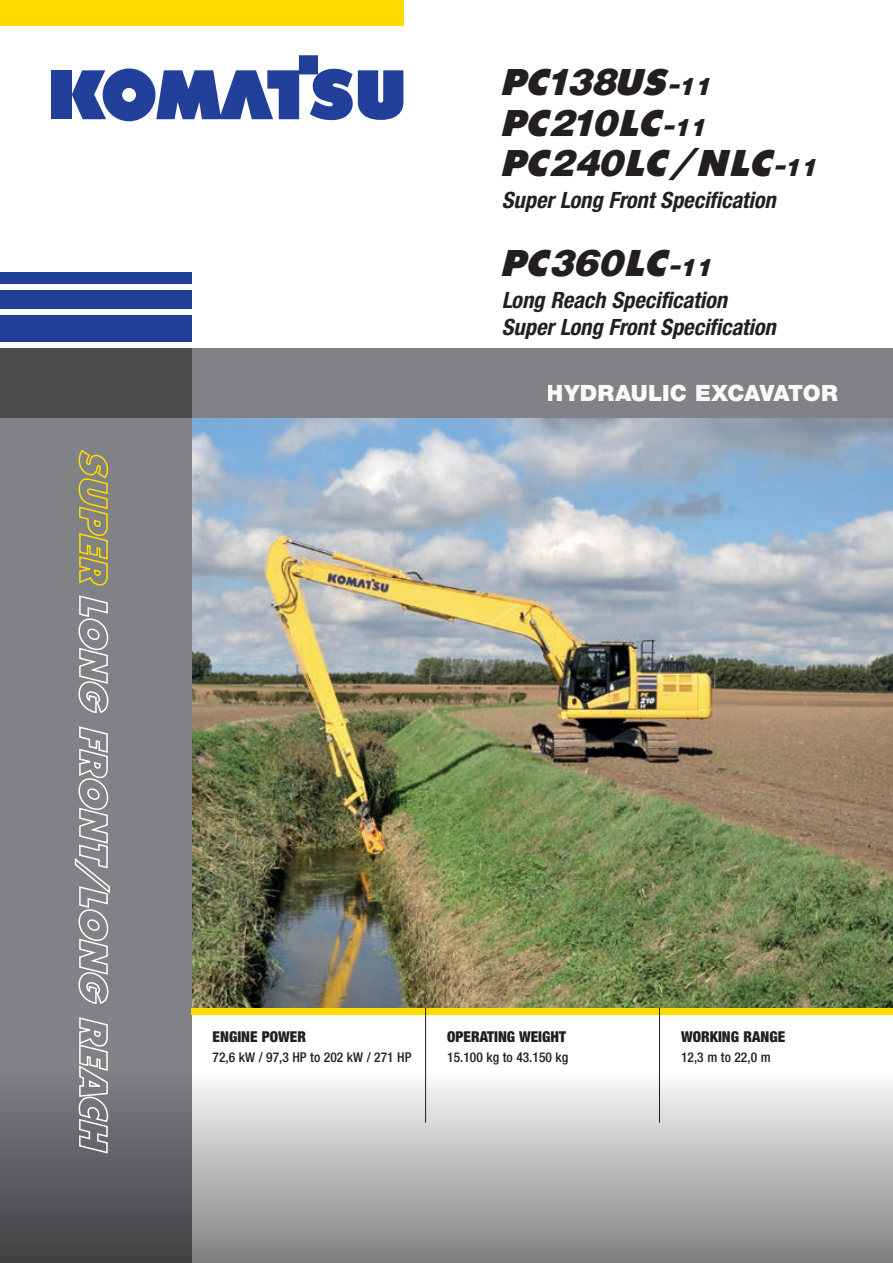
<style>
.page{position:relative;width:893px;height:1263px;background:#fff}
.page>*{position:absolute;margin:0;border:0;box-sizing:border-box;transform-origin:0 0}
.t1{font:italic 34.5px/40.5px "Komatsu VI";color:#231f20}
.t2{font:italic 700 condensed 22.5px/27px "Helvetica Neue LT Pro";letter-spacing:-.005em;color:#231f20}
.t3{font:900 22.5px "Helvetica Neue LT Pro";color:#fff}
.t4{font:900 condensed 15px "Helvetica Neue LT Pro";color:#231f20}
.t5{font:500 condensed 13.5px "Helvetica Neue LT Pro";color:#231f20}
.s1{font-size:22.5px}
</style>
<div class="page">
<img style="left:192px;top:418px;width:701px;height:590px">
<div style="left:0;top:349px;width:192px;height:914px;background:#808285"></div>
<div style="left:0;top:316px;width:192px;height:26px;background:#223f99"></div>
<div style="left:0;top:290px;width:192px;height:19px;background:#223f99"></div>
<div style="left:0;top:272px;width:192px;height:12px;background:#223f99"></div>
<div style="left:0;top:0;width:404px;height:26px;background:#ffdc01"></div>
<div style="left:51px;top:70px;width:21px;height:49px;background:#223f99"></div>
<svg style="left:72px;top:55px;width:331px;height:66px"></svg>
<div style="left:191px;top:1008px;width:702px;height:6px;background:#ffdc01"></div>
<div style="left:0;top:349px;width:893px;height:69px;background:#808285"></div>
<div style="left:0;top:349px;width:192px;height:69px;background:#4b4c4d"></div>
<svg style="left:0;top:1071px;width:893px;height:192px;background:#a8a9ab"></svg>
<hr style="left:425px;top:1008px;width:1px;height:115px;background:#231f20">
<hr style="left:659px;top:1008px;width:1px;height:115px;background:#231f20">
<svg style="left:74px;top:595px;width:37px;height:559px"></svg>
<svg style="left:78px;top:450px;width:31px;height:136px"></svg>
<h1 class="t1" style="left:502px;top:62px;width:318px">PC138US<span class="s1">-11<br></span>PC210LC<span class="s1">-11<br></span>PC240LC/NLC<span class="s1">-11</span></h1>
<p class="t2" style="left:502px;top:187px;width:276px">Super Long Front Specification</p>
<h1 class="t1" style="left:502px;top:242px;width:213px">PC360LC<span class="s1">-11</span></h1>
<p class="t2" style="left:502px;top:286px;width:276px">Long Reach Specification<br>Super Long Front Specification</p>
<p class="t3" style="left:547px;top:379px;width:292px">HYDRAULIC EXCAVATOR</p>
<p class="t4" style="left:213px;top:1028px;width:95px">ENGINE POWER</p>
<p class="t5" style="left:213px;top:1049px;width:200px">72,6 kW / 97,3 HP to 202 kW / 271 HP</p>
<p class="t4" style="left:447px;top:1028px;width:120px">OPERATING WEIGHT</p>
<p class="t5" style="left:447px;top:1049px;width:123px">15.100 kg to 43.150 kg</p>
<p class="t4" style="left:681px;top:1028px;width:106px">WORKING RANGE</p>
<p class="t5" style="left:681px;top:1049px;width:91px">12,3 m to 22,0 m</p>
</div>
